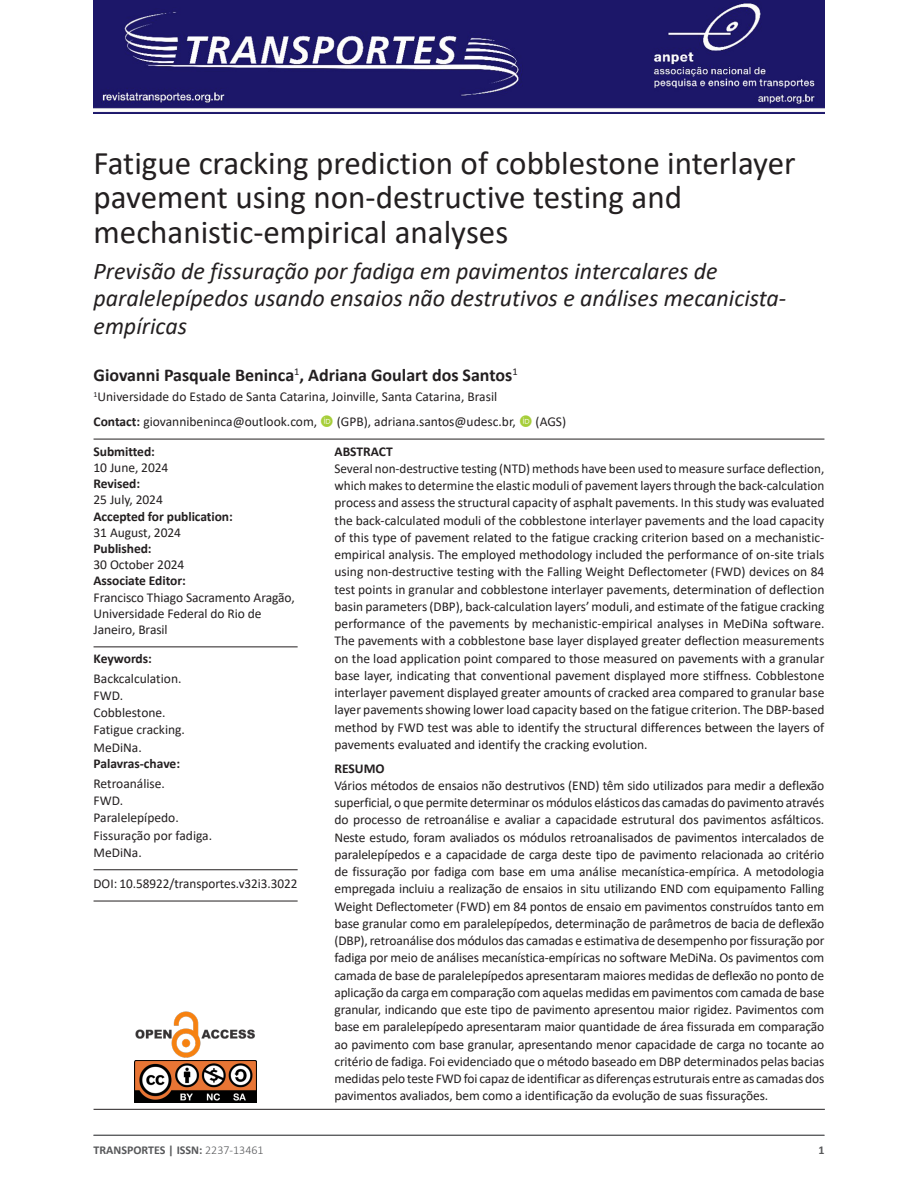
<style>
.page{position:relative;width:918px;height:1188px;background:#fff}
.page>*{position:absolute;margin:0;border:0;box-sizing:border-box;transform-origin:0 0}
.ArticleTitle{font:33px/34.5px "Calibri";color:#231f20}
.ArticleTitle-Trans1{font:italic 24px/27.6px "Calibri";color:#231f20}
.Authors{font:700 18px "Calibri";color:#231f20}
.Abstract-Trans1{font:13.5px/17.2px "Calibri";letter-spacing:-.01em;color:#231f20;text-align:justify}
.Abstract{font:13.5px/17.2px "Calibri";color:#231f20;text-align:justify}
.History{font:700 13.5px/16.2px "Calibri";letter-spacing:-.005em;color:#231f20}
.fnEdited-byTitle{font:13.5px/16.2px "Calibri";letter-spacing:-.005em;color:#231f20}
.Correspondence{font:13.5px "Calibri";color:#231f20}
.Affiliations{font:13.5px "Calibri";color:#231f20}
.Keywords-Trans1{font:13.5px/17.2px "Calibri";color:#231f20}
.Keywords{font:13.5px/17.2px "Calibri";color:#231f20}
.DOI{font:13.5px "Calibri";color:#231f20}
.KeywordsTitle-Trans1{font:700 13.5px "Calibri";color:#231f20}
.KeywordsTitle{font:700 13.5px "Calibri";letter-spacing:-.01em;color:#231f20}
.AbstractTitle{font:700 13.5px "Calibri";color:#231f20}
.AbstractTitle-Trans1{font:700 13.5px "Calibri";color:#231f20}
.t1{font:700 12px "Calibri";color:#57585a}
.s1{font-weight:700}
.s2{font-weight:400}
.s3{font-weight:300}
</style>
<div class="page">
<hr style="left:94px;top:73px;width:731px;height:1px;background:#231f20">
<img style="left:94px;top:0;width:730px;height:113px">
<img style="left:135px;top:1012px;width:120px;height:46px">
<img style="left:135px;top:1060px;width:121px;height:43px">
<hr style="left:94px;top:1135px;width:730px;height:1px;background:#57585a">
<hr style="left:94px;top:901px;width:204px;height:1px;background:#231f20">
<hr style="left:94px;top:439px;width:730px;height:1px;background:#231f20">
<hr style="left:94px;top:647px;width:204px;height:1px;background:#231f20">
<hr style="left:94px;top:870px;width:204px;height:1px;background:#231f20">
<hr style="left:94px;top:1109px;width:731px;height:1px;background:#231f20">
<p class="ArticleTitle" style="left:94px;top:145px;width:704px">Fatigue cracking prediction of cobblestone interlayer pavement using non-destructive testing and mechanistic-empirical analyses</p>
<p class="ArticleTitle-Trans1" style="left:94px;top:256px;width:694px">Previsão de fissuração por fadiga em pavimentos intercalares de paralelepípedos usando ensaios não destrutivos e análises mecanicista&shy;empíricas</p>
<p class="Authors" style="left:94px;top:362px;width:426px">Giovanni Pasquale Beninca<sup>1</sup>, Adriana Goulart dos Santos<sup>1</sup></p>
<p class="Affiliations" style="left:94px;top:388px;width:405px"><sup>1</sup>Universidade do Estado de Santa Catarina, Joinville, Santa Catarina, Brasil</p>
<p class="Correspondence" style="left:94px;top:412px;width:225px"><span class="s1">Contact:</span> giovannibeninca@outlook.com,</p>
<p class="Correspondence" style="left:337px;top:412px;width:181px">(GPB), adriana.santos@udesc.br,</p>
<p class="Correspondence" style="left:536px;top:412px;width:32px">(AGS)</p>
<p class="History" style="left:94px;top:443px;width:141px">Submitted:<br><span class="s2">10 June, 2024<br></span>Revised:<br><span class="s2">25 July, 2024<br></span>Accepted for publication:<br><span class="s2">31 August, 2024<br></span>Published:<br><span class="s2">30 October 2024</span></p>
<p class="fnEdited-byTitle" style="left:94px;top:572px;width:203px"><span class="s1">Associate Editor:<br></span>Francisco Thiago Sacramento Aragão,<br>Universidade Federal do Rio de<br>Janeiro, Brasil</p>
<p class="AbstractTitle" style="left:334px;top:442px;width:60px">ABSTRACT</p>
<p class="Abstract" style="left:334px;top:460px;width:492px">Several non-destructive testing (NTD) methods have been used to measure surface deflection, which makes to determine the elastic moduli of pavement layers through the back-calculation process and assess the structural capacity of asphalt pavements. In this study was evaluated the back-calculated moduli of the cobblestone interlayer pavements and the load capacity of this type of pavement related to the fatigue cracking criterion based on a mechanistic&shy;empirical analysis. The employed methodology included the performance of on-site trials using non-destructive testing with the Falling Weight Deflectometer (FWD) devices on 84 test points in granular and cobblestone interlayer pavements, determination of deflection basin parameters (DBP), back-calculation layers’ moduli, and estimate of the fatigue cracking performance of the pavements by mechanistic-empirical analyses in MeDiNa software.<br>The pavements with a cobblestone base layer displayed greater deflection measurements on the load application point compared to those measured on pavements with a granular base layer, indicating that conventional pavement displayed more stiffness. Cobblestone interlayer pavement displayed greater amounts of cracked area compared to granular base layer pavements showing lower load capacity based on the fatigue criterion. The DBP-based method by FWD test was able to identify the structural differences between the layers of pavements evaluated and identify the cracking evolution.</p>
<p class="KeywordsTitle" style="left:94px;top:649px;width:60px">Keywords:</p>
<p class="Keywords" style="left:94px;top:669px;width:93px">Backcalculation.<br>FWD.<br>Cobblestone.<br>Fatigue cracking.<br>MeDiNa.</p>
<p class="KeywordsTitle-Trans1" style="left:94px;top:754px;width:88px">Palavras-chave:</p>
<p class="Keywords-Trans1" style="left:94px;top:774px;width:120px">Retroanálise.<br>FWD.<br>Paralelepípedo.<br>Fissuração por fadiga.<br>MeDiNa.</p>
<p class="DOI" style="left:94px;top:874px;width:206px">DOI: 10.58922/transportes.v32i3.3022</p>
<p class="AbstractTitle-Trans1" style="left:334px;top:759px;width:52px">RESUMO</p>
<p class="Abstract-Trans1" style="left:334px;top:776px;width:491px">Vários métodos de ensaios não destrutivos (END) têm sido utilizados para medir a deflexão superficial, o que permite determinar os módulos elásticos das camadas do pavimento através do processo de retroanálise e avaliar a capacidade estrutural dos pavimentos asfálticos.<br>Neste estudo, foram avaliados os módulos retroanalisados de pavimentos intercalados de paralelepípedos e a capacidade de carga deste tipo de pavimento relacionada ao critério de fissuração por fadiga com base em uma análise mecanística-empírica. A metodologia empregada incluiu a realização de ensaios in situ utilizando END com equipamento Falling Weight Deflectometer (FWD) em 84 pontos de ensaio em pavimentos construídos tanto em base granular como em paralelepípedos, determinação de parâmetros de bacia de deflexão (DBP), retroanálise dos módulos das camadas e estimativa de desempenho por fissuração por fadiga por meio de análises mecanística-empíricas no software MeDiNa. Os pavimentos com camada de base de paralelepípedos apresentaram maiores medidas de deflexão no ponto de aplicação da carga em comparação com aquelas medidas em pavimentos com camada de base granular, indicando que este tipo de pavimento apresentou maior rigidez. Pavimentos com base em paralelepípedo apresentaram maior quantidade de área fissurada em comparação ao pavimento com base granular, apresentando menor capacidade de carga no tocante ao critério de fadiga. Foi evidenciado que o método baseado em DBP determinados pelas bacias medidas pelo teste FWD foi capaz de identificar as diferenças estruturais entre as camadas dos pavimentos avaliados, bem como a identificação da evolução de suas fissurações.</p>
<p class="t1" style="left:94px;top:1142px;width:172px">TRANSPORTES | ISSN: <span class="s3">2237-13461</span></p>
<p class="t1" style="left:818px;top:1142px;width:8px">1</p>
</div>
